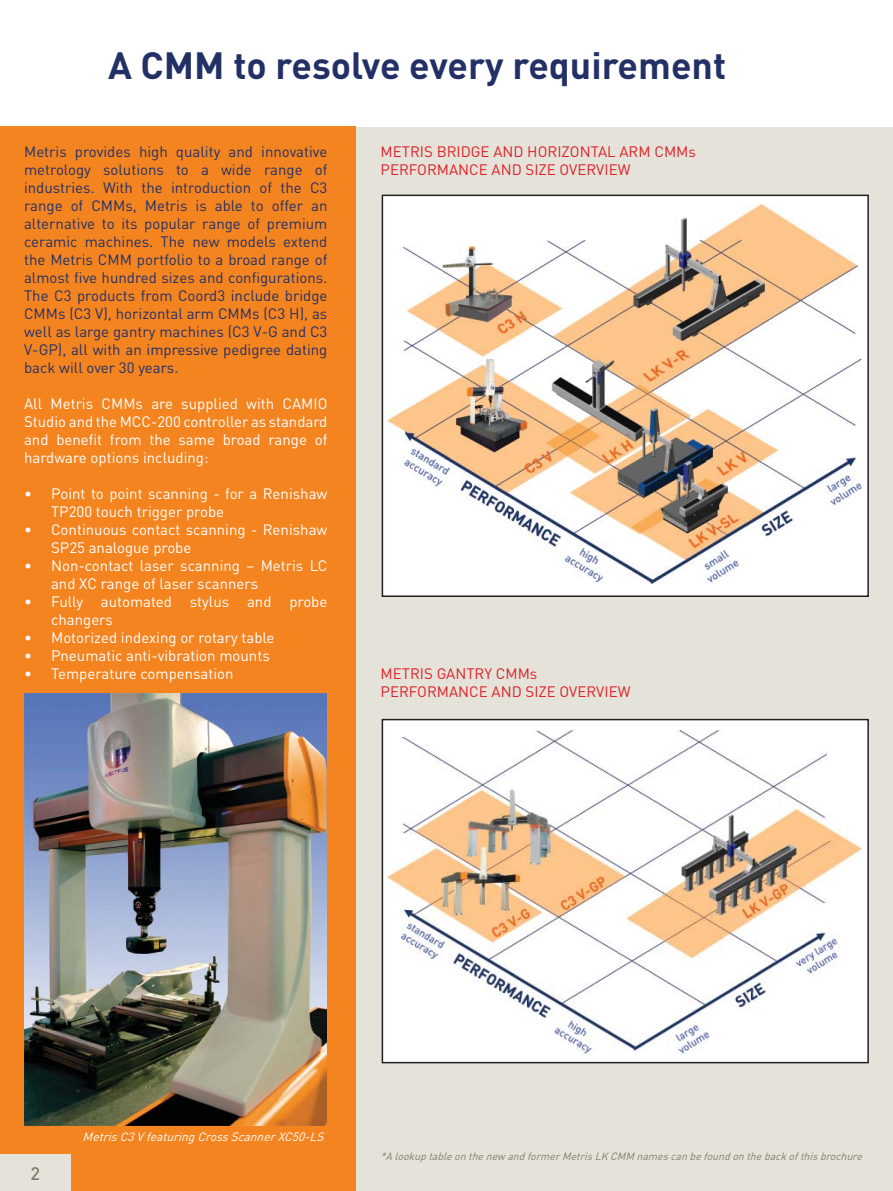
<style>
.page{position:relative;width:893px;height:1191px;background:#fff}
.page>*{position:absolute;margin:0;border:0;box-sizing:border-box;transform-origin:0 0}
.t1{font:700 37.5px "DIN";color:#233066}
.t2{font:500 18px "DIN";color:#7f7e6d}
.t3{font:15px/18px "DIN";color:#233066;text-align:justify}
.t4{font:15px/18px "DIN";color:#fff;text-align:justify}
.t5{font:15px/18px "DIN";color:#dd2027}
.t6{font:italic 12px "DIN";color:#fff}
.t7{font:italic 10.5px "DIN";color:#7f7e6d}
</style>
<div class="page">
<div style="left:0;top:0;width:893px;height:1190px;background:#e5e3d9"></div>
<div style="left:0;top:0;width:893px;height:126px;background:#fff"></div>
<div style="left:0;top:126px;width:356px;height:1064px;background:#f48420"></div>
<div style="left:382px;top:719px;width:486px;height:343px;background:#fff"></div>
<img style="left:388px;top:730px;width:473px;height:325px">
<div style="left:382px;top:719px;width:487px;height:344px;border:2px solid #231f20"></div>
<img style="left:24px;top:693px;width:302px;height:432px">
<div style="left:382px;top:195px;width:486px;height:401px;background:#fff"></div>
<img style="left:387px;top:204px;width:475px;height:380px">
<div style="left:382px;top:195px;width:487px;height:402px;border:2px solid #231f20"></div>
<div style="left:0;top:1154px;width:71px;height:36px;background:#e5e3d9"></div>
<h1 class="t1" style="left:108px;top:52px;width:620px">A CMM to resolve every requirement</h1>
<p class="t3" style="left:24px;top:144px;width:305px">Metris provides high quality and innovative metrology solutions to a wide range of industries. With the introduction of the C3 range of CMMs, Metris is able to offer an alternative to its popular range of premium ceramic machines. The new models extend the Metris CMM portfolio to a broad range of almost five hundred sizes and configurations.<br>The C3 products from Coord3 include bridge CMMs (C3 V), horizontal arm CMMs (C3 H), as well as large gantry machines (C3 V-G and C3<br>V-GP), all with an impressive pedigree dating back will over 30 years.</p>
<p class="t4" style="left:24px;top:396px;width:305px">All Metris CMMs are supplied with CAMIO Studio and the MCC-200 controller as standard and benefit from the same broad range of hardware options including:</p>
<p class="t4" style="left:51px;top:486px;width:278px;text-align:left">Point to point scanning - for a Renishaw<br>TP200 touch trigger probe<br>Continuous contact scanning - Renishaw<br>SP25 analogue probe<br>Non-contact laser scanning – Metris LC and XC range of laser scanners<br>Fully automated stylus and probe changers<br>Motorized indexing or rotary table<br>Pneumatic anti-vibration mounts<br>Temperature compensation</p>
<p class="t4" style="left:24px;top:486px;width:9px">•</p>
<p class="t4" style="left:24px;top:522px;width:9px">•</p>
<p class="t4" style="left:24px;top:558px;width:9px">•</p>
<p class="t4" style="left:24px;top:594px;width:9px">•</p>
<p class="t4" style="left:24px;top:630px;width:9px">• • •</p>
<p class="t5" style="left:381px;top:144px;width:317px">METRIS BRIDGE AND HORIZONTAL ARM CMMs<br>PERFORMANCE AND SIZE OVERVIEW</p>
<p class="t5" style="left:381px;top:666px;width:251px">METRIS GANTRY CMMs<br>PERFORMANCE AND SIZE OVERVIEW</p>
<p class="t2" style="left:30px;top:1167px;width:11px">2</p>
<p class="t6" style="left:83px;top:1132px;width:245px">Metris C3 V featuring Cross ScannerXC50-LS</p>
<p class="t7" style="left:381px;top:1152px;width:485px">*A lookup table on the new and formerMetris LK CMM names can be found on the back ofthis brochure</p>
</div>
